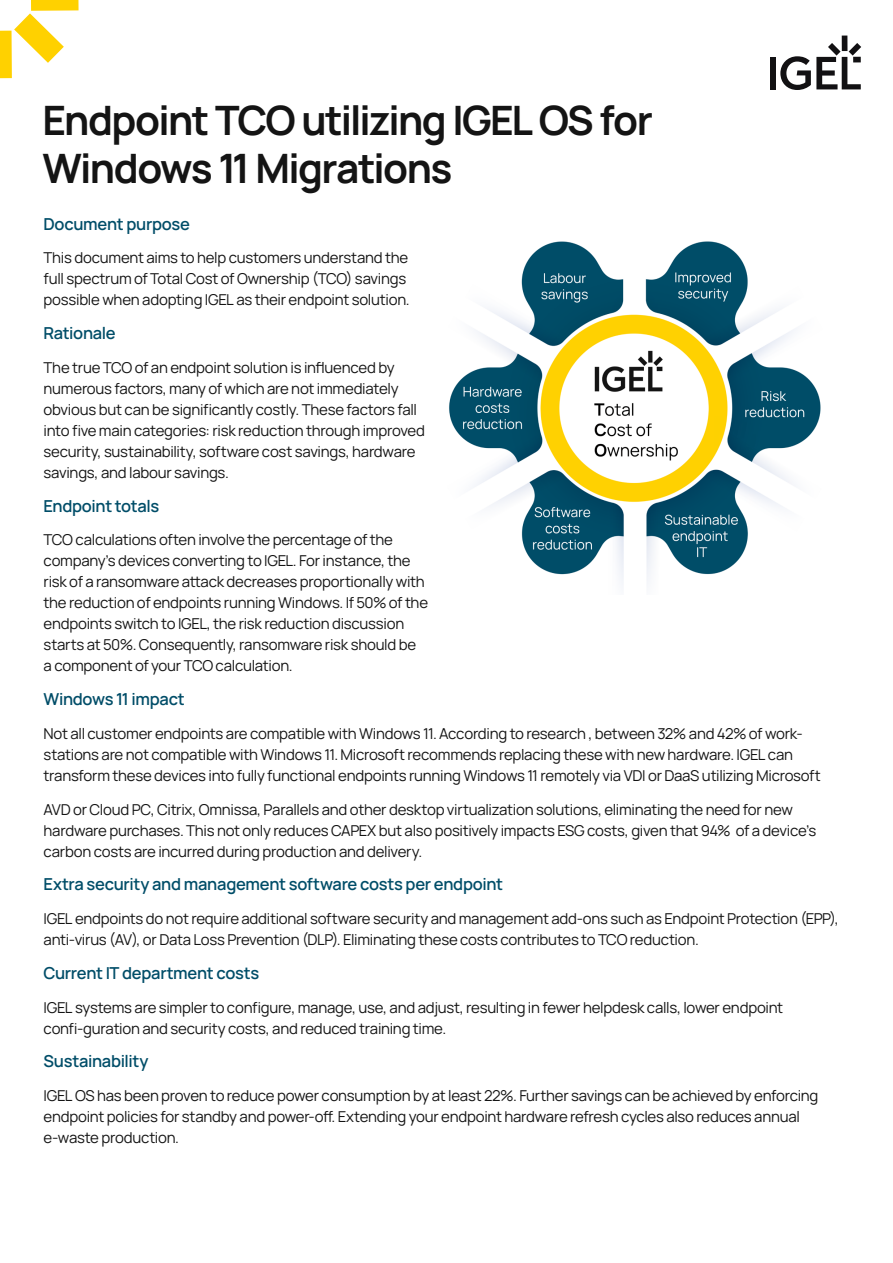
<style>
.page{position:relative;width:893px;height:1263px;background:#fff}
.page>*{position:absolute;margin:0;border:0;box-sizing:border-box;transform-origin:0 0}
.t1{font:700 40.5px/48.6px "Manrope";letter-spacing:-.045em;color:#141414}
.t2{font:600 16.5px "Manrope";letter-spacing:-.02em;color:#004d68}
.t3{font:15px/21px "Manrope";letter-spacing:-.015em;color:#141414}
</style>
<div class="page">
<div style="left:0;top:31px;width:12px;height:47px;background:#ffd100"></div>
<div style="left:31px;top:0;width:48px;height:11px;background:#ffd100"></div>
<svg style="left:14px;top:13px;width:50px;height:50px"></svg>
<div style="left:842px;top:36px;width:5px;height:15px;background:#121113"></div>
<div style="left:770px;top:57px;width:6px;height:32px;background:#121113"></div>
<svg style="left:780px;top:43px;width:81px;height:47px"></svg>
<img style="left:449px;top:241px;width:372px;height:343px">
<h1 class="t1" style="left:43px;top:92px;width:612px">Endpoint TCO utilizing IGEL OS for<br>Windows 11 Migrations</h1>
<p class="t2" style="left:44px;top:210px;width:148px">Document purpose</p>
<p class="t3" style="left:44px;top:246px;width:368px">This document aims to help customers understand the full spectrum of Total Cost of Ownership (TCO) savings possible when adopting IGEL as their endpoint solution.</p>
<p class="t2" style="left:44px;top:320px;width:74px">Rationale</p>
<p class="t3" style="left:44px;top:356px;width:383px">The true TCO of an endpoint solution is influenced by numerous factors, many of which are not immediately obvious but can be significantly costly. These factors fall into five main categories: risk reduction through improved security, sustainability, software cost savings, hardware savings, and labour savings.</p>
<p class="t2" style="left:44px;top:492px;width:117px">Endpoint totals</p>
<p class="t3" style="left:44px;top:528px;width:386px">TCO calculations often involve the percentage of the company’s devices converting to IGEL. For instance, the risk of a ransomware attack decreases proportionally with the reduction of endpoints running Windows. If 50% of the endpoints switch to IGEL, the risk reduction discussion starts at 50%. Consequently, ransomware risk should be a component of your TCO calculation.</p>
<p class="t2" style="left:44px;top:686px;width:143px">Windows 11 impact</p>
<p class="t3" style="left:44px;top:722px;width:779px">Not all customer endpoints are compatible with Windows 11. According to research , between 32% and 42% of work&shy;stations are not compatible with Windows 11. Microsoft recommends replacing these with new hardware. IGEL can transform these devices into fully functional endpoints running Windows 11 remotely via VDI or DaaS utilizing Microsoft</p>
<p class="t3" style="left:44px;top:798px;width:774px">AVD or Cloud PC, Citrix, Omnissa, Parallels and other desktop virtualization solutions, eliminating the need for new hardware purchases. This not only reduces CAPEX but also positively impacts ESG costs, given that 94% of a device’s carbon costs are incurred during production and delivery.</p>
<p class="t2" style="left:44px;top:871px;width:461px">Extra security and management software costs per endpoint</p>
<p class="t3" style="left:44px;top:907px;width:797px">IGEL endpoints do not require additional software security and management add-ons such as Endpoint Protection (EPP), anti-virus (AV), or Data Loss Prevention (DLP). Eliminating these costs contributes to TCO reduction.</p>
<p class="t2" style="left:44px;top:959px;width:217px">Current IT department costs</p>
<p class="t3" style="left:44px;top:996px;width:741px">IGEL systems are simpler to configure, manage, use, and adjust, resulting in fewer helpdesk calls, lower endpoint confi-guration and security costs, and reduced training time.</p>
<p class="t2" style="left:44px;top:1048px;width:106px">Sustainability</p>
<p class="t3" style="left:44px;top:1084px;width:776px">IGEL OS has been proven to reduce power consumption by at least 22%. Further savings can be achieved by enforcing endpoint policies for standby and power-off. Extending your endpoint hardware refresh cycles also reduces annual e-waste production.</p>
</div>
